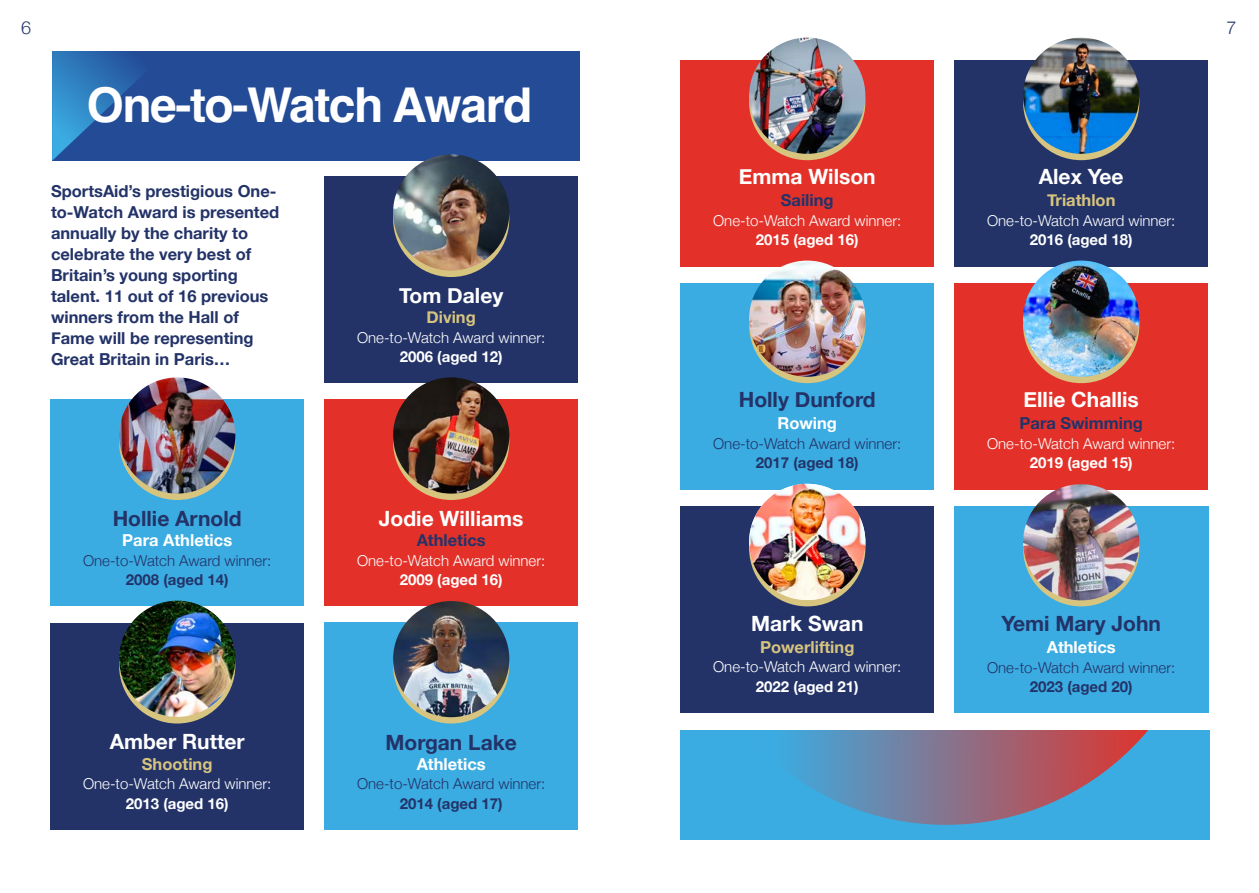
<style>
.page{position:relative;width:1259px;height:893px;background:#fff}
.page>*{position:absolute;margin:0;border:0;box-sizing:border-box;transform-origin:0 0}
.t1{font:700 48px "Helvetica";letter-spacing:-.03em;color:#fff}
.t2{font:700 21px "Helvetica Neue";color:#fff}
.t3{font:700 21px "Helvetica Neue";color:#233368}
.t4{font:300 18px "Helvetica Neue";color:#233368}
.t5{font:700 16.5px/21px "Helvetica Neue";color:#233368}
.t6{font:700 16.5px "Helvetica Neue";color:#fff}
.t7{font:700 16.5px "Helvetica Neue";color:#d7c47e}
.t8{font:300 15px "Helvetica Neue";color:#fff}
.t9{font:300 15px "Helvetica Neue";color:#233368}
.t10{font:700 15px "Helvetica Neue";color:#fff}
.t11{font:700 15px "Helvetica Neue";color:#233368}
</style>
<div class="page">
<div style="left:680px;top:730px;width:529px;height:110px;background:#3bace2"></div>
<svg style="left:794px;top:730px;width:354px;height:95px"></svg>
<div style="left:52px;top:51px;width:527px;height:110px;background:#234b96"></div>
<svg style="left:52px;top:51px;width:89px;height:110px"></svg>
<div style="left:954px;top:60px;width:253px;height:207px;background:#233368"></div>
<div style="left:680px;top:60px;width:253px;height:207px;background:#e33129"></div>
<div style="left:954px;top:283px;width:253px;height:207px;background:#e33129"></div>
<div style="left:680px;top:283px;width:253px;height:207px;background:#3bace2"></div>
<div style="left:749px;top:267px;width:116px;height:116px;background:#d7c47e;border-radius:50%"></div>
<div style="left:749px;top:44px;width:116px;height:116px;background:#d7c47e;border-radius:50%"></div>
<div style="left:1023px;top:267px;width:116px;height:116px;background:#d7c47e;border-radius:50%"></div>
<div style="left:1023px;top:44px;width:116px;height:116px;background:#d7c47e;border-radius:50%"></div>
<div style="left:680px;top:506px;width:253px;height:207px;background:#233368"></div>
<div style="left:954px;top:506px;width:254px;height:207px;background:#3bace2"></div>
<div style="left:325px;top:623px;width:253px;height:207px;background:#3bace2"></div>
<div style="left:51px;top:623px;width:253px;height:207px;background:#233368"></div>
<div style="left:119px;top:607px;width:116px;height:116px;background:#d7c47e;border-radius:50%"></div>
<svg style="left:393px;top:607px;width:116px;height:116px"></svg>
<div style="left:51px;top:399px;width:253px;height:207px;background:#3bace2"></div>
<div style="left:325px;top:399px;width:253px;height:207px;background:#e33129"></div>
<div style="left:325px;top:176px;width:253px;height:207px;background:#233368"></div>
<div style="left:393px;top:161px;width:116px;height:116px;background:#d7c47e;border-radius:50%"></div>
<div style="left:393px;top:384px;width:116px;height:116px;background:#d7c47e;border-radius:50%"></div>
<div style="left:119px;top:384px;width:116px;height:116px;background:#d7c47e;border-radius:50%"></div>
<img style="left:119px;top:377px;width:116px;height:117px;border-radius:58px">
<img style="left:119px;top:601px;width:116px;height:116px;border-radius:58px">
<img style="left:393px;top:154px;width:116px;height:117px;border-radius:58px">
<img style="left:393px;top:377px;width:116px;height:117px;border-radius:58px">
<img style="left:1023px;top:38px;width:116px;height:116px;border-radius:58px">
<img style="left:1023px;top:261px;width:116px;height:116px;border-radius:58px">
<img style="left:749px;top:38px;width:116px;height:116px;border-radius:58px">
<img style="left:749px;top:261px;width:116px;height:116px;border-radius:58px">
<img style="left:393px;top:601px;width:116px;height:116px;border-radius:58px">
<div style="left:749px;top:490px;width:116px;height:116px;background:#d7c47e;border-radius:50%"></div>
<svg style="left:1023px;top:490px;width:116px;height:116px"></svg>
<img style="left:1023px;top:484px;width:116px;height:116px;border-radius:58px">
<img style="left:749px;top:484px;width:116px;height:116px;border-radius:58px">
<p class="t4" style="left:21px;top:13px;width:12px">6</p>
<p class="t4" style="left:1226px;top:13px;width:12px">7</p>
<h1 class="t1" style="left:86px;top:76px;width:447px">One-to-Watch Award</h1>
<p class="t5" style="left:51px;top:181px;width:230px">SportsAid’s prestigious One&shy;to-Watch Award is presented annually by the charity to celebrate the very best of<br>Britain’s young sporting talent. 11 out of 16 previous winners from the Hall of<br>Fame will be representing<br>Great Britain in Paris…</p>
<p class="t3" style="left:113px;top:502px;width:131px">Hollie Arnold</p>
<p class="t6" style="left:122px;top:527px;width:111px">Para Athletics</p>
<p class="t9" style="left:83px;top:548px;width:190px">One-to-Watch Award winner:</p>
<p class="t11" style="left:126px;top:568px;width:104px">2008 (aged 14)</p>
<p class="t2" style="left:110px;top:725px;width:136px">Amber Rutter</p>
<p class="t7" style="left:142px;top:751px;width:72px">Shooting</p>
<p class="t8" style="left:83px;top:772px;width:190px">One-to-Watch Award winner:</p>
<p class="t10" style="left:126px;top:791px;width:104px">2013 (aged 16)</p>
<p class="t2" style="left:399px;top:279px;width:106px">Tom Daley</p>
<p class="t7" style="left:426px;top:304px;width:51px">Diving</p>
<p class="t8" style="left:357px;top:325px;width:190px">One-to-Watch Award winner:</p>
<p class="t10" style="left:400px;top:345px;width:104px">2006 (aged 12)</p>
<p class="t2" style="left:379px;top:502px;width:146px">Jodie Williams</p>
<p class="t5" style="left:417px;top:530px;width:71px">Athletics</p>
<p class="t8" style="left:357px;top:548px;width:190px">One-to-Watch Award winner:</p>
<p class="t10" style="left:400px;top:568px;width:104px">2009 (aged 16)</p>
<p class="t3" style="left:385px;top:726px;width:133px">Morgan Lake</p>
<p class="t6" style="left:417px;top:751px;width:71px">Athletics</p>
<p class="t9" style="left:357px;top:772px;width:190px">One-to-Watch Award winner:</p>
<p class="t11" style="left:400px;top:792px;width:104px">2014 (aged 17)</p>
<p class="t2" style="left:739px;top:160px;width:138px">Emma Wilson</p>
<p class="t5" style="left:781px;top:191px;width:54px">Sailing</p>
<p class="t8" style="left:713px;top:209px;width:190px">One-to-Watch Award winner:</p>
<p class="t10" style="left:756px;top:228px;width:104px">2015 (aged 16)</p>
<p class="t3" style="left:739px;top:383px;width:138px">Holly Dunford</p>
<p class="t6" style="left:777px;top:411px;width:61px">Rowing</p>
<p class="t9" style="left:713px;top:431px;width:190px">One-to-Watch Award winner:</p>
<p class="t11" style="left:756px;top:451px;width:104px">2017 (aged 18)</p>
<p class="t2" style="left:751px;top:606px;width:114px">Mark Swan</p>
<p class="t7" style="left:760px;top:634px;width:96px">Powerlifting</p>
<p class="t8" style="left:713px;top:655px;width:190px">One-to-Watch Award winner:</p>
<p class="t10" style="left:756px;top:675px;width:104px">2022 (aged 21)</p>
<p class="t2" style="left:1039px;top:160px;width:86px">Alex Yee</p>
<p class="t7" style="left:1047px;top:188px;width:70px">Triathlon</p>
<p class="t8" style="left:987px;top:209px;width:190px">One-to-Watch Award winner:</p>
<p class="t10" style="left:1029px;top:228px;width:104px">2016 (aged 18)</p>
<p class="t2" style="left:1023px;top:383px;width:117px">Ellie Challis</p>
<p class="t5" style="left:1019px;top:413px;width:125px">Para Swimming</p>
<p class="t8" style="left:987px;top:431px;width:190px">One-to-Watch Award winner:</p>
<p class="t10" style="left:1029px;top:451px;width:104px">2019 (aged 15)</p>
<p class="t3" style="left:1001px;top:607px;width:161px">Yemi Mary John</p>
<p class="t6" style="left:1046px;top:634px;width:71px">Athletics</p>
<p class="t9" style="left:987px;top:655px;width:190px">One-to-Watch Award winner:</p>
<p class="t11" style="left:1029px;top:675px;width:104px">2023 (aged 20)</p>
</div>
